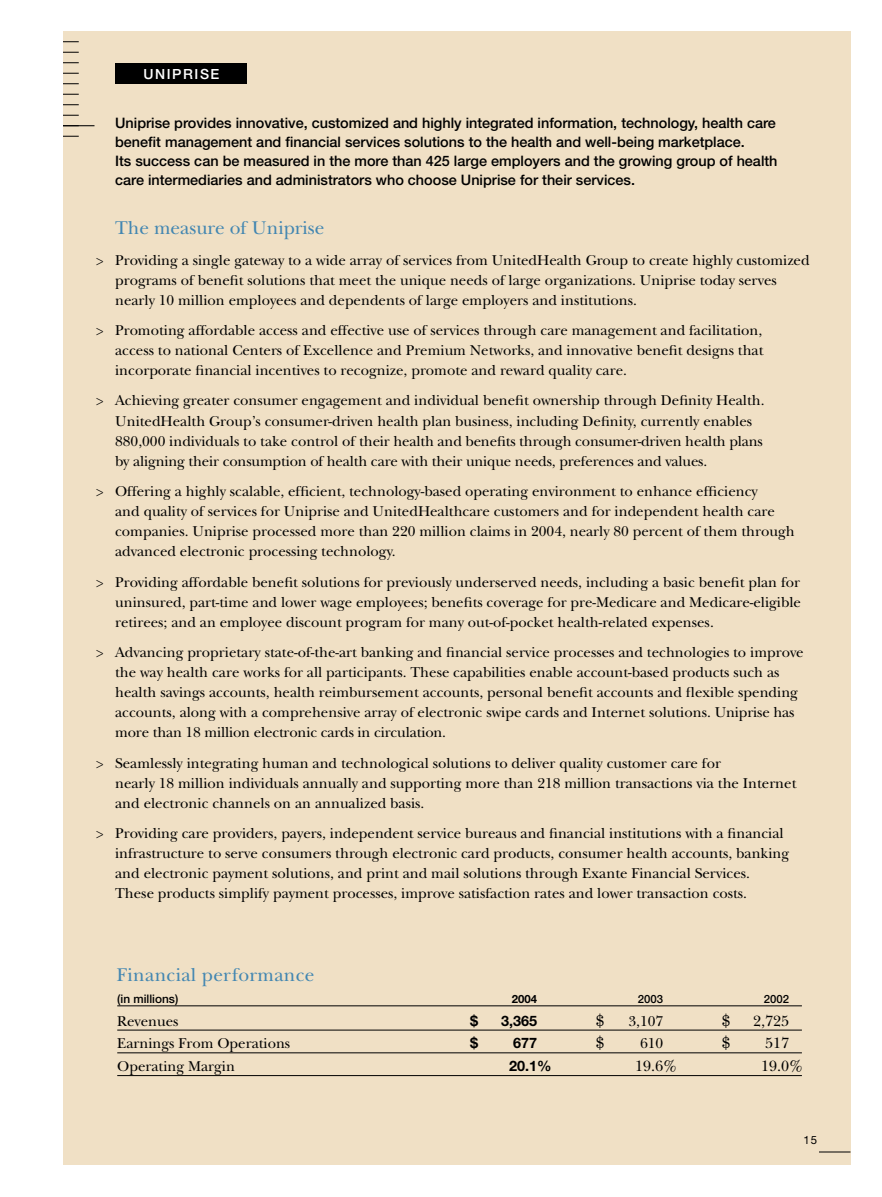
<style>
.page{position:relative;width:882px;height:1197px;background:#fff}
.page>*{position:absolute;margin:0;border:0;box-sizing:border-box;transform-origin:0 0}
.t1{font:19.25px "New Baskerville";letter-spacing:.015em;color:#4286b1}
.t2{font:15.58px "New Baskerville";color:#000}
.t3{font:15.58px "New Century Schlbk";color:#000}
.t4{font:14.88px/20.1px "New Baskerville";color:#000}
.t5{font:500 14.35px/19.2px "Helvetica Neue";color:#000}
.t6{font:700 14.35px "Helvetica Neue";color:#000}
.t7{font:500 14px "Helvetica Neue";letter-spacing:.11em;color:#fff}
.t8{font:500 11.9px "Helvetica Neue";color:#000}
.t9{font:500 11.38px "Helvetica Neue";color:#000}
.t10{font:700 11.38px "Helvetica Neue";color:#000}
.t11{font:11.38px "Helvetica Neue";color:#000}
.s1{font-size:14px}
</style>
<div class="page">
<div style="left:63px;top:32px;width:787px;height:1134px;background:#f0e0c5"></div>
<div style="left:116px;top:63px;width:131px;height:21px;background:#000"></div>
<hr style="left:117px;top:1006px;width:685px;height:1px;background:#000">
<hr style="left:117px;top:1030px;width:685px;height:1px;background:#000">
<hr style="left:117px;top:1053px;width:685px;height:1px;background:#000">
<hr style="left:117px;top:1075px;width:685px;height:1px;background:#000">
<hr style="left:819px;top:1152px;width:31px;height:1px;background:#000">
<svg style="left:63px;top:41px;width:16px;height:1px"></svg>
<svg style="left:63px;top:52px;width:16px;height:1px"></svg>
<svg style="left:63px;top:62px;width:16px;height:1px"></svg>
<svg style="left:63px;top:73px;width:16px;height:1px"></svg>
<svg style="left:63px;top:83px;width:16px;height:1px"></svg>
<svg style="left:63px;top:94px;width:16px;height:1px"></svg>
<svg style="left:63px;top:104px;width:16px;height:1px"></svg>
<svg style="left:63px;top:115px;width:16px;height:1px"></svg>
<svg style="left:63px;top:136px;width:16px;height:1px"></svg>
<hr style="left:63px;top:125px;width:31px;height:1px;background:#000">
<p class="t7" style="left:144px;top:69px;width:77px">UNIPRISE</p>
<p class="t5" style="left:115px;top:114px;width:664px">Uniprise provides innovative, customized and highly integrated information, technology, health care benefit management and financial services solutions to the health and well-being marketplace.<br>Its success can be measured in the more than 425 large employers and the growing group of health care intermediaries and administrators who choose Uniprise for their services.</p>
<p class="t1" style="left:115px;top:221px;width:211px">The measure of Uniprise</p>
<p class="t4" style="left:115px;top:251px;width:696px;text-indent:-19px"><span class="s1">&gt;</span> Providing a single gateway to a wide array of services from UnitedHealth Group to create highly customized programs of benefit solutions that meet the unique needs of large organizations. Uniprise today serves nearly 10 million employees and dependents of large employers and institutions.</p>
<p class="t4" style="left:115px;top:322px;width:650px;text-align:justify;text-indent:-19px"><span class="s1">&gt;</span> Promoting affordable access and effective use of services through care management and facilitation, access to national Centers of Excellence and Premium Networks, and innovative benefit designs that incorporate financial incentives to recognize, promote and reward quality care.</p>
<p class="t4" style="left:115px;top:392px;width:651px;text-indent:-19px"><span class="s1">&gt;</span> Achieving greater consumer engagement and individual benefit ownership through Definity Health.<br>UnitedHealth Group’s consumer-driven health plan business, including Definity, currently enables 880,000 individuals to take control of their health and benefits through consumer-driven health plans by aligning their consumption of health care with their unique needs, preferences and values.</p>
<p class="t4" style="left:115px;top:483px;width:681px;text-indent:-19px"><span class="s1">&gt;</span> Offering a highly scalable, efficient, technology-based operating environment to enhance efficiency<br>and quality of services for Uniprise and UnitedHealthcare customers and for independent health care companies. Uniprise processed more than 220 million claims in 2004, nearly 80 percent of them through advanced electronic processing technology.</p>
<p class="t4" style="left:115px;top:573px;width:687px;text-align:justify;text-indent:-19px"><span class="s1">&gt;</span> Providing affordable benefit solutions for previously underserved needs, including a basic benefit plan for uninsured, part-time and lower wage employees; benefits coverage for pre-Medicare and Medicare-eligible retirees; and an employee discount program for many out-of-pocket health-related expenses.</p>
<p class="t4" style="left:115px;top:644px;width:690px;text-indent:-19px"><span class="s1">&gt;</span> Advancing proprietary state-of-the-art banking and financial service processes and technologies to improve the way health care works for all participants. These capabilities enable account-based products such as health savings accounts, health reimbursement accounts, personal benefit accounts and flexible spending accounts, along with a comprehensive array of electronic swipe cards and Internet solutions. Uniprise has more than 18 million electronic cards in circulation.</p>
<p class="t4" style="left:115px;top:755px;width:683px;text-indent:-19px"><span class="s1">&gt;</span> Seamlessly integrating human and technological solutions to deliver quality customer care for<br>nearly 18 million individuals annually and supporting more than 218 million transactions via the Internet and electronic channels on an annualized basis.</p>
<p class="t4" style="left:115px;top:825px;width:676px;text-indent:-19px"><span class="s1">&gt;</span> Providing care providers, payers, independent service bureaus and financial institutions with a financial infrastructure to serve consumers through electronic card products, consumer health accounts, banking and electronic payment solutions, and print and mail solutions through Exante Financial Services.<br>These products simplify payment processes, improve satisfaction rates and lower transaction costs.</p>
<p class="t1" style="left:117px;top:967px;width:199px">Financial performance</p>
<p class="t8" style="left:117px;top:994px;width:63px">(in millions)</p>
<p class="t10" style="left:512px;top:995px;width:27px">2004</p>
<p class="t9" style="left:638px;top:995px;width:27px">2003</p>
<p class="t9" style="left:764px;top:995px;width:27px">2002</p>
<p class="t4" style="left:117px;top:1012px;width:63px">Revenues</p>
<p class="t6" style="left:470px;top:1015px;width:10px">$</p>
<p class="t6" style="left:501px;top:1015px;width:38px">3,365</p>
<p class="t3" style="left:596px;top:1014px;width:10px">$</p>
<p class="t4" style="left:628px;top:1012px;width:36px">3,107</p>
<p class="t3" style="left:722px;top:1014px;width:10px">$</p>
<p class="t2" style="left:753px;top:1015px;width:38px">2,725</p>
<p class="t4" style="left:117px;top:1035px;width:175px">Earnings From Operations</p>
<p class="t6" style="left:470px;top:1038px;width:10px">$</p>
<p class="t6" style="left:513px;top:1038px;width:26px">677</p>
<p class="t3" style="left:596px;top:1037px;width:10px">$</p>
<p class="t4" style="left:640px;top:1035px;width:25px">610</p>
<p class="t3" style="left:722px;top:1037px;width:10px">$</p>
<p class="t2" style="left:765px;top:1038px;width:26px">517</p>
<p class="t4" style="left:117px;top:1058px;width:119px">Operating Margin</p>
<p class="t6" style="left:509px;top:1061px;width:44px">20.1%</p>
<p class="t2" style="left:635px;top:1060px;width:44px">19.6%</p>
<p class="t2" style="left:761px;top:1060px;width:44px">19.0%</p>
<p class="t11" style="left:803px;top:1136px;width:15px">15</p>
</div>
